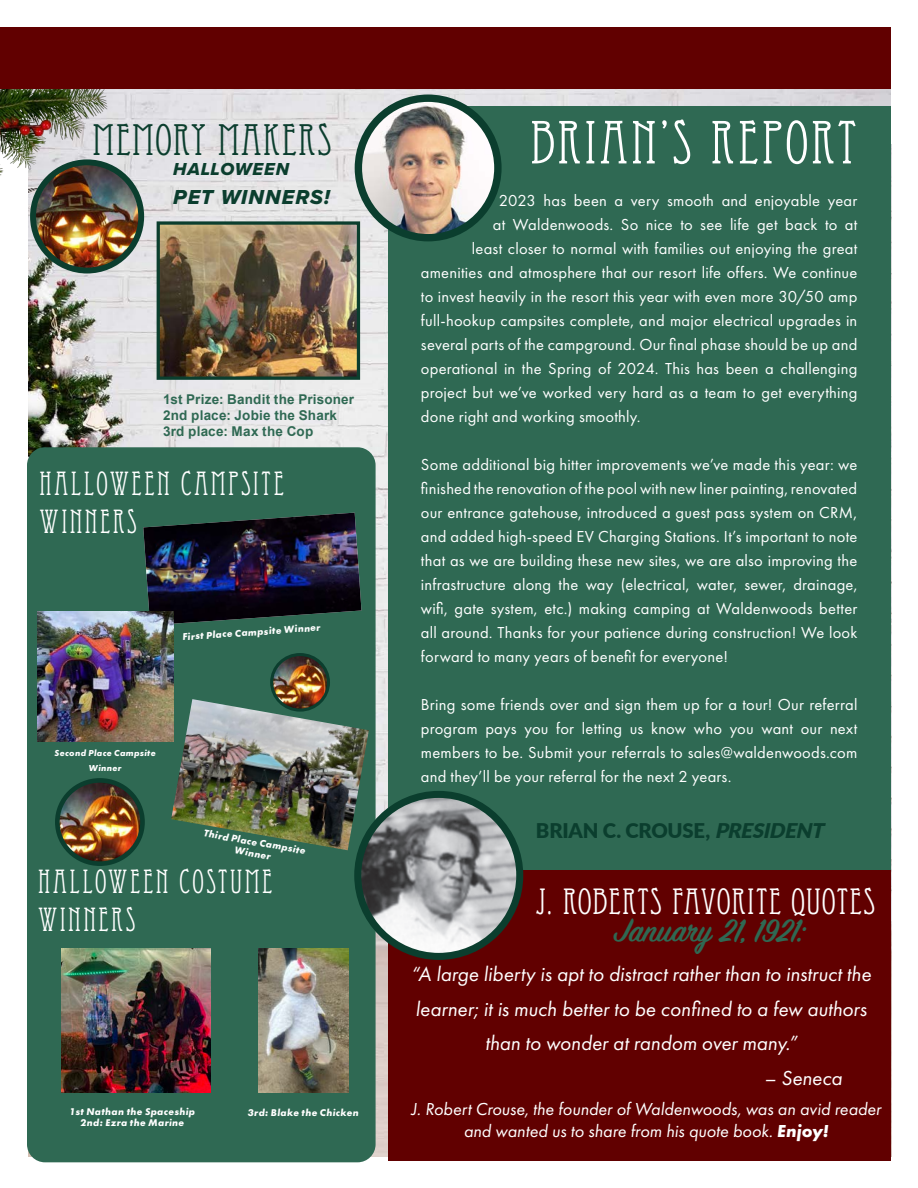
<style>
.page{position:relative;width:918px;height:1188px;background:#fff}
.page>*{position:absolute;margin:0;border:0;box-sizing:border-box;transform-origin:0 0}
.t1{font:60px "Eccentric Std";letter-spacing:.04em;color:#fff}
.t2{font:43.5px "Eccentric Std";letter-spacing:.03em;color:#0b3e2e}
.t3{font:36px/27px "Eccentric Std";letter-spacing:.015em;color:#fff;text-align:center}
.t4{font:33px "Eccentric Std";letter-spacing:.08em;color:#fff;scale:.9 1}
.t5{font:italic 21px/34.5px "Futura PT";color:#fff;text-align:center}
.t6{font:21px "Proxima Nova Extrabld It";letter-spacing:.05em;color:#0b3e2e}
.t7{font:900 20.25px "Lato";letter-spacing:-.01em;color:#0b3e2e}
.t8{font:italic 18px/21.6px "Futura PT";color:#fff;text-align:center}
.t9{font:18px "Proxima Nova Extrabld It";letter-spacing:.045em;color:#0b3e2e}
.t10{font:16.5px/24px "Futura PT";letter-spacing:.015em;color:#fff;text-align:justify}
.t11{font:700 13.5px "Arial";letter-spacing:.015em;color:#2f6953}
.t12{font:italic 700 10.2px/11.2px "Futura PT";letter-spacing:.035em;color:#fff;text-align:center}
.t13{font:italic 700 9px/15px "Futura PT";letter-spacing:.035em;color:#fff;text-align:center}
.s1{font-style:italic}
.s2{font-family:"Sign Painter House Script";font-weight:600;color:#2f6953}
.s3{font-weight:700}
</style>
<div class="page">
<img style="left:28px;top:89px;width:863px;height:1068px">
<img style="left:0;top:89px;width:121px;height:127px">
<div style="left:389px;top:106px;width:502px;height:791px;background:#2f6953"></div>
<div style="left:0;top:27px;width:891px;height:62px;background:#610000"></div>
<img style="left:358px;top:98px;width:140px;height:140px;border-radius:70px">
<div style="left:355px;top:95px;width:147px;height:146px;border:7px solid #0b3e2e;border-radius:50%"></div>
<div style="left:389px;top:870px;width:502px;height:291px;background:#610000"></div>
<img style="left:161px;top:225px;width:195px;height:151px">
<div style="left:157px;top:221px;width:203px;height:159px;border:3px solid #0b3e2e"></div>
<div style="left:27px;top:447px;width:349px;height:715px;background:#2f6953;border-radius:18px"></div>
<img style="left:273px;top:655px;width:55px;height:44px">
<div style="left:270px;top:653px;width:60px;height:59px;border:3px solid #0b3e2e;border-radius:50%"></div>
<img style="left:33px;top:162px;width:108px;height:109px;border-radius:54px">
<div style="left:30px;top:159px;width:114px;height:114px;border:6px solid #0b3e2e;border-radius:50%"></div>
<img style="left:358px;top:794px;width:162px;height:162px;border-radius:81px">
<div style="left:354px;top:791px;width:169px;height:169px;border:7px solid #0b3e2e;border-radius:50%"></div>
<img style="left:143px;top:513px;width:218px;height:112px">
<img style="left:37px;top:611px;width:136px;height:130px">
<img style="left:171px;top:699px;width:198px;height:151px">
<img style="left:62px;top:949px;width:149px;height:143px">
<img style="left:258px;top:949px;width:90px;height:143px">
<img style="left:57px;top:780px;width:86px;height:84px">
<div style="left:55px;top:778px;width:90px;height:88px;border:5px solid #0b3e2e;border-radius:50%"></div>
<p class="t2" style="left:93px;top:115px;width:241px">MEMORY MAKERS</p>
<p class="t1" style="left:530px;top:108px;width:328px">BRIAN’S REPORT</p>
<p class="t9" style="left:173px;top:158px;width:117px">HALLOWEEN</p>
<p class="t6" style="left:173px;top:184px;width:158px">PET WINNERS!</p>
<p class="t10" style="left:499px;top:189px;width:360px">2023 has been a very smooth and enjoyable year</p>
<p class="t10" style="left:493px;top:213px;width:366px">at Waldenwoods. So nice to see life get back to at</p>
<p class="t10" style="left:472px;top:237px;width:387px">least closer to normal with families out enjoying the great</p>
<p class="t10" style="left:421px;top:261px;width:438px">amenities and atmosphere that our resort life offers. We continue</p>
<p class="t10" style="left:421px;top:285px;width:438px">to invest heavily in the resort this year with even more 30/50 amp</p>
<p class="t10" style="left:421px;top:309px;width:438px">full-hookup campsites complete, and major electrical upgrades in</p>
<p class="t10" style="left:421px;top:333px;width:438px">several parts of the campground. Our final phase should be up and</p>
<p class="t10" style="left:421px;top:357px;width:438px">operational in the Spring of 2024. This has been a challenging</p>
<p class="t10" style="left:421px;top:381px;width:438px">project but we’ve worked very hard as a team to get everything</p>
<p class="t10" style="left:421px;top:405px;width:221px">done right and working smoothly.</p>
<p class="t10" style="left:421px;top:453px;width:438px">Some additional big hitter improvements we’ve made this year: we finished the renovation of the pool with new liner painting, renovated our entrance gatehouse, introduced a guest pass system on CRM, and added high-speed EV Charging Stations. It’s important to note that as we are building these new sites, we are also improving the infrastructure along the way (electrical, water, sewer, drainage, wifi, gate system, etc.) making camping at Waldenwoods better all around. Thanks for your patience during construction! We look forward to many years of benefit for everyone!</p>
<p class="t10" style="left:421px;top:693px;width:438px">Bring some friends over and sign them up for a tour! Our referral program pays you for letting us know who you want our next members to be. Submit your referrals to sales@waldenwoods.com and they’ll be your referral for the next 2 years.</p>
<p class="t7" style="left:536px;top:816px;width:295px">BRIAN C. CROUSE, <span class="s1">PRESIDENT</span></p>
<p class="t11" style="left:163px;top:390px;width:193px">1st Prize: Bandit the Prisoner</p>
<p class="t11" style="left:163px;top:406px;width:175px">2nd place: Jobie the Shark</p>
<p class="t11" style="left:163px;top:422px;width:152px">3rd place: Max the Cop</p>
<p class="t4" style="left:40px;top:465px;width:273px">HALLOWEEN CAMPSITE</p>
<p class="t4" style="left:40px;top:502px;width:110px">WINNERS</p>
<p class="t12" style="left:182px;top:631px;width:140px;rotate:-4deg">First Place Campsite Winner</p>
<p class="t13" style="left:55px;top:745px;width:103px">Second Place Campsite<br>Winner</p>
<p class="t12" style="left:205px;top:827px;width:105px;rotate:10deg">Third Place Campsite<br>Winner</p>
<p class="t4" style="left:38px;top:863px;width:262px">HALLOWEEN COSTUME</p>
<p class="t4" style="left:38px;top:900px;width:110px">WINNERS</p>
<p class="t3" style="left:536px;top:889px;width:341px">J. ROBERTS FAVORITE QUOTES<br><span class="s2">January 21, 1921:</span></p>
<p class="t5" style="left:411px;top:957px;width:461px">“A large liberty is apt to distract rather than to instruct the learner; it is much better to be confined to a few authors than to wonder at random over many.”</p>
<p class="t5" style="left:764px;top:1061px;width:80px">– Seneca</p>
<p class="t12" style="left:70px;top:1106px;width:127px">1st Nathan the Spaceship</p>
<p class="t12" style="left:81px;top:1117px;width:105px">2nd: Ezra the Marine</p>
<p class="t12" style="left:248px;top:1107px;width:113px">3rd: Blake the Chicken</p>
<p class="t8" style="left:411px;top:1098px;width:471px">J. Robert Crouse, the founder of Waldenwoods, was an avid reader and wanted us to share from his quote book. <span class="s3">Enjoy!</span></p>
</div>
